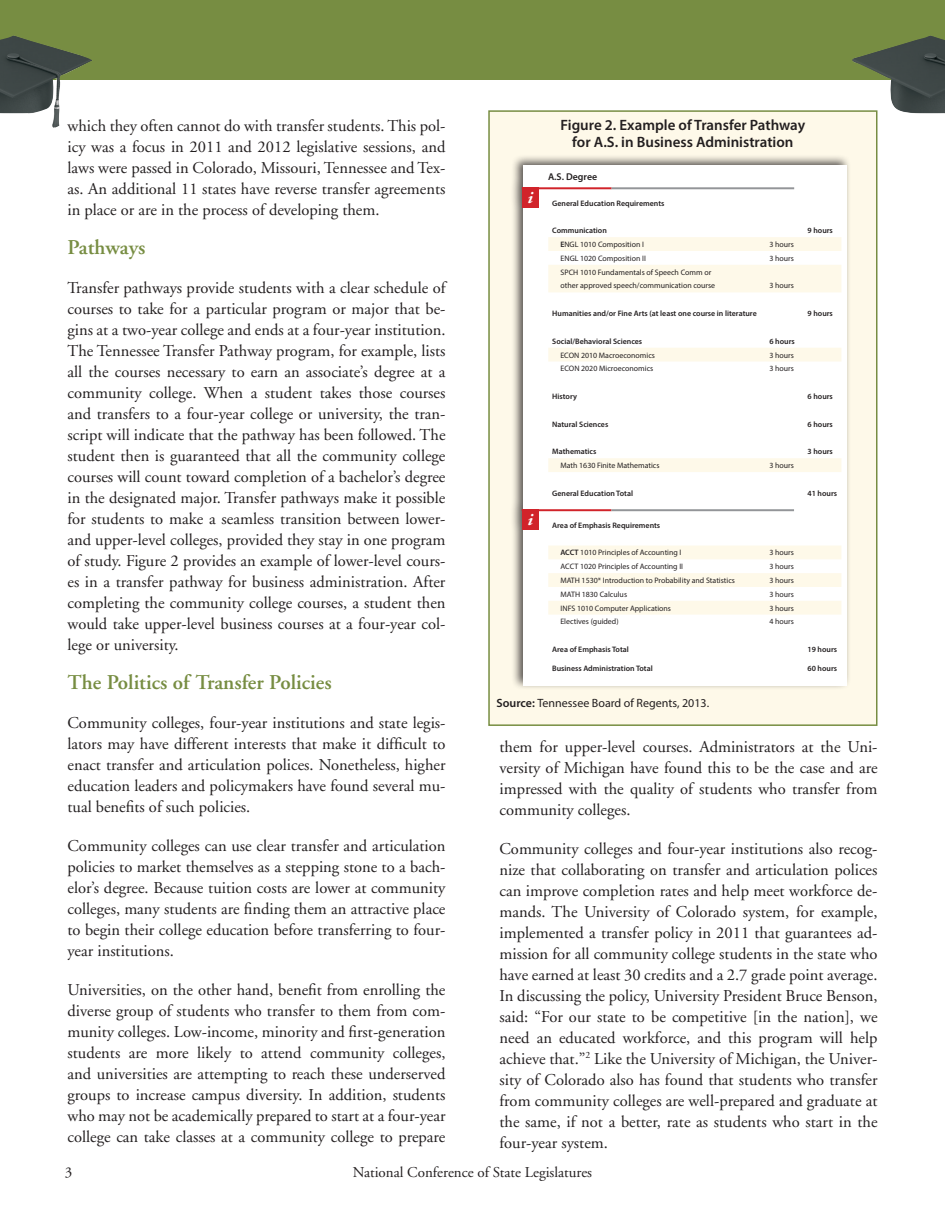
<style>
.page{position:relative;width:945px;height:1215px;background:#fff}
.page>*{position:absolute;margin:0;border:0;box-sizing:border-box;transform-origin:0 0}
.t1{font:600 21px "Adobe Garamond";color:#778d42}
.t2{font:italic 700 16.8px "Adobe Garamond";color:#fff}
.t3{font:16.5px/21px "Adobe Garamond";color:#231f20;text-align:justify}
.t4{font:600 15px/17.2px "Myriad Pro";color:#231f20;text-align:center}
.t5{font:15px "Adobe Garamond";color:#231f20}
.Normal__Web{font:12px "Myriad Pro";color:#231f20}
.t6{font:600 9.9px "Myriad Pro";color:#231f20}
.t7{font:7.95px "Myriad Pro";color:#231f20}
.t8{font:600 7.95px "Myriad Pro";color:#231f20}
.s1{font-weight:600}
</style>
<div class="page">
<div style="left:1px;top:1px;width:944px;height:79px;background:#778d42"></div>
<div style="left:489px;top:111px;width:388px;height:614px;background:#fef9e9"></div>
<div style="left:488px;top:110px;width:390px;height:616px;border:2px solid #778d42"></div>
<div style="left:510px;top:154px;width:341px;height:536px;background:#231f20;opacity:.75"></div>
<div style="left:523px;top:165px;width:324px;height:521px;background:#fff"></div>
<svg style="left:548px;top:237px;width:293px;height:235px"></svg>
<svg style="left:548px;top:546px;width:293px;height:69px"></svg>
<div style="left:522px;top:187px;width:17px;height:20px;background:#d1232a"></div>
<hr style="left:522px;top:187px;width:90px;height:2px;background:#d1232a">
<hr style="left:612px;top:187px;width:182px;height:2px;background:#939598">
<div style="left:522px;top:509px;width:16px;height:20px;background:#d1232a"></div>
<hr style="left:522px;top:509px;width:89px;height:2px;background:#d1232a">
<hr style="left:611px;top:509px;width:183px;height:2px;background:#939598">
<img style="left:0;top:36px;width:92px;height:92px">
<img style="left:851px;top:36px;width:94px;height:78px">
<p class="t3" style="left:68px;top:116px;width:380px">which they often cannot do with transfer students. This pol&shy;icy was a focus in 2011 and 2012 legislative sessions, and laws were passed in Colorado, Missouri, Tennessee and Tex&shy;as. An additional 11 states have reverse transfer agreements in place or are in the process of developing them.</p>
<p class="t1" style="left:68px;top:236px;width:79px">Pathways</p>
<p class="t3" style="left:68px;top:278px;width:380px">Transfer pathways provide students with a clear schedule of courses to take for a particular program or major that be&shy;gins at a two-year college and ends at a four-year institution.<br>The Tennessee Transfer Pathway program, for example, lists all the courses necessary to earn an associate’s degree at a community college. When a student takes those courses and transfers to a four-year college or university, the tran&shy;script will indicate that the pathway has been followed. The student then is guaranteed that all the community college courses will count toward completion of a bachelor’s degree in the designated major. Transfer pathways make it possible for students to make a seamless transition between lower&shy;and upper-level colleges, provided they stay in one program of study. Figure 2 provides an example of lower-level cours&shy;es in a transfer pathway for business administration. After completing the community college courses, a student then would take upper-level business courses at a four-year col&shy;lege or university.</p>
<p class="t1" style="left:68px;top:671px;width:266px">The Politics of Transfer Policies</p>
<p class="t3" style="left:68px;top:713px;width:380px">Community colleges, four-year institutions and state legis&shy;lators may have different interests that make it difficult to enact transfer and articulation polices. Nonetheless, higher education leaders and policymakers have found several mu&shy;tual benefits of such policies.</p>
<p class="t3" style="left:68px;top:836px;width:380px">Community colleges can use clear transfer and articulation policies to market themselves as a stepping stone to a bach&shy;elor’s degree. Because tuition costs are lower at community colleges, many students are finding them an attractive place to begin their college education before transferring to four&shy;year institutions.</p>
<p class="t3" style="left:68px;top:980px;width:380px">Universities, on the other hand, benefit from enrolling the diverse group of students who transfer to them from com&shy;munity colleges. Low-income, minority and first-generation students are more likely to attend community colleges, and universities are attempting to reach these underserved groups to increase campus diversity. In addition, students who may not be academically prepared to start at a four-year college can take classes at a community college to prepare</p>
<p class="t2" style="left:528px;top:188px;width:7px">i</p>
<p class="t2" style="left:527px;top:510px;width:7px">i</p>
<p class="t4" style="left:561px;top:116px;width:246px">Figure 2. Example of Transfer Pathway for A.S. in Business Administration</p>
<p class="t6" style="left:548px;top:170px;width:51px">A.S. Degree</p>
<p class="t8" style="left:552px;top:198px;width:114px">General Education Requirements</p>
<p class="t8" style="left:552px;top:225px;width:56px">Communication</p>
<p class="t8" style="left:808px;top:225px;width:27px">9 hours</p>
<p class="t7" style="left:560px;top:239px;width:85px"><span class="s1">E</span>NGL 1010 Composition I</p>
<p class="t7" style="left:769px;top:239px;width:26px">3 hours</p>
<p class="t7" style="left:561px;top:253px;width:87px">ENGL 1020 Composition II</p>
<p class="t7" style="left:769px;top:253px;width:26px">3 hours</p>
<p class="t7" style="left:561px;top:267px;width:152px">SPCH 1010 Fundamentals of Speech Comm or</p>
<p class="t7" style="left:561px;top:281px;width:156px">other approved speech/communication course</p>
<p class="t7" style="left:769px;top:281px;width:26px">3 hours</p>
<p class="t8" style="left:552px;top:308px;width:206px">Humanities and/or Fine Arts (at least one course in literature</p>
<p class="t8" style="left:808px;top:308px;width:27px">9 hours</p>
<p class="t8" style="left:552px;top:336px;width:92px">Social/Behavioral Sciences</p>
<p class="t8" style="left:769px;top:336px;width:27px">6 hours</p>
<p class="t7" style="left:560px;top:350px;width:96px">ECON 2010 Macroeconomics</p>
<p class="t7" style="left:769px;top:350px;width:26px">3 hours</p>
<p class="t7" style="left:561px;top:364px;width:94px">ECON 2020 Microeconomics</p>
<p class="t7" style="left:769px;top:364px;width:26px">3 hours</p>
<p class="t8" style="left:552px;top:391px;width:26px">History</p>
<p class="t8" style="left:808px;top:391px;width:27px">6 hours</p>
<p class="t8" style="left:552px;top:419px;width:58px">Natural Sciences</p>
<p class="t8" style="left:808px;top:419px;width:27px">6 hours</p>
<p class="t8" style="left:552px;top:447px;width:46px">Mathematics</p>
<p class="t8" style="left:808px;top:447px;width:27px">3 hours</p>
<p class="t7" style="left:560px;top:461px;width:101px">Math 1630 Finite Mathematics</p>
<p class="t7" style="left:769px;top:461px;width:26px">3 hours</p>
<p class="t8" style="left:552px;top:488px;width:82px">General Education Total</p>
<p class="t8" style="left:808px;top:488px;width:31px">41 hours</p>
<p class="t8" style="left:552px;top:520px;width:110px">Area of Emphasis Requirements</p>
<p class="t7" style="left:560px;top:548px;width:123px"><span class="s1">ACCT</span> 1010 Principles of Accounting I</p>
<p class="t7" style="left:769px;top:548px;width:26px">3 hours</p>
<p class="t7" style="left:561px;top:562px;width:124px">ACCT 1020 Principles of Accounting II</p>
<p class="t7" style="left:769px;top:562px;width:26px">3 hours</p>
<p class="t7" style="left:560px;top:575px;width:176px">MATH 1530* Introduction to Probability and Statistics</p>
<p class="t7" style="left:769px;top:575px;width:26px">3 hours</p>
<p class="t7" style="left:561px;top:589px;width:68px">MATH 1830 Calculus</p>
<p class="t7" style="left:769px;top:589px;width:26px">3 hours</p>
<p class="t7" style="left:561px;top:603px;width:112px">INFS 1010 Computer Applications</p>
<p class="t7" style="left:769px;top:603px;width:26px">3 hours</p>
<p class="t7" style="left:560px;top:617px;width:60px">Electives (guided)</p>
<p class="t7" style="left:769px;top:617px;width:26px">4 hours</p>
<p class="t8" style="left:552px;top:644px;width:78px">Area of Emphasis Total</p>
<p class="t8" style="left:552px;top:663px;width:102px">Business Administration Total</p>
<p class="t8" style="left:808px;top:644px;width:31px">19 hours</p>
<p class="t8" style="left:808px;top:663px;width:31px">60 hours</p>
<p class="Normal__Web" style="left:497px;top:695px;width:214px"><span class="s1">Source:</span> Tennessee Board of Regents, 2013.</p>
<p class="t3" style="left:500px;top:736px;width:380px">them for upper-level courses. Administrators at the Uni&shy;versity of Michigan have found this to be the case and are impressed with the quality of students who transfer from community colleges.</p>
<p class="t3" style="left:500px;top:838px;width:380px">Community colleges and four-year institutions also recog&shy;nize that collaborating on transfer and articulation polices can improve completion rates and help meet workforce de&shy;mands. The University of Colorado system, for example, implemented a transfer policy in 2011 that guarantees ad&shy;mission for all community college students in the state who have earned at least 30 credits and a 2.7 grade point average.<br>In discussing the policy, University President Bruce Benson, said: “For our state to be competitive [in the nation], we need an educated workforce, and this program will help achieve that.”<sup>2</sup> Like the University of Michigan, the Univer&shy;sity of Colorado also has found that students who transfer from community colleges are well-prepared and graduate at the same, if not a better, rate as students who start in the four-year system.</p>
<p class="t5" style="left:65px;top:1165px;width:9px">3</p>
<p class="t5" style="left:353px;top:1165px;width:241px">National Conference of State Legislatures</p>
</div>
